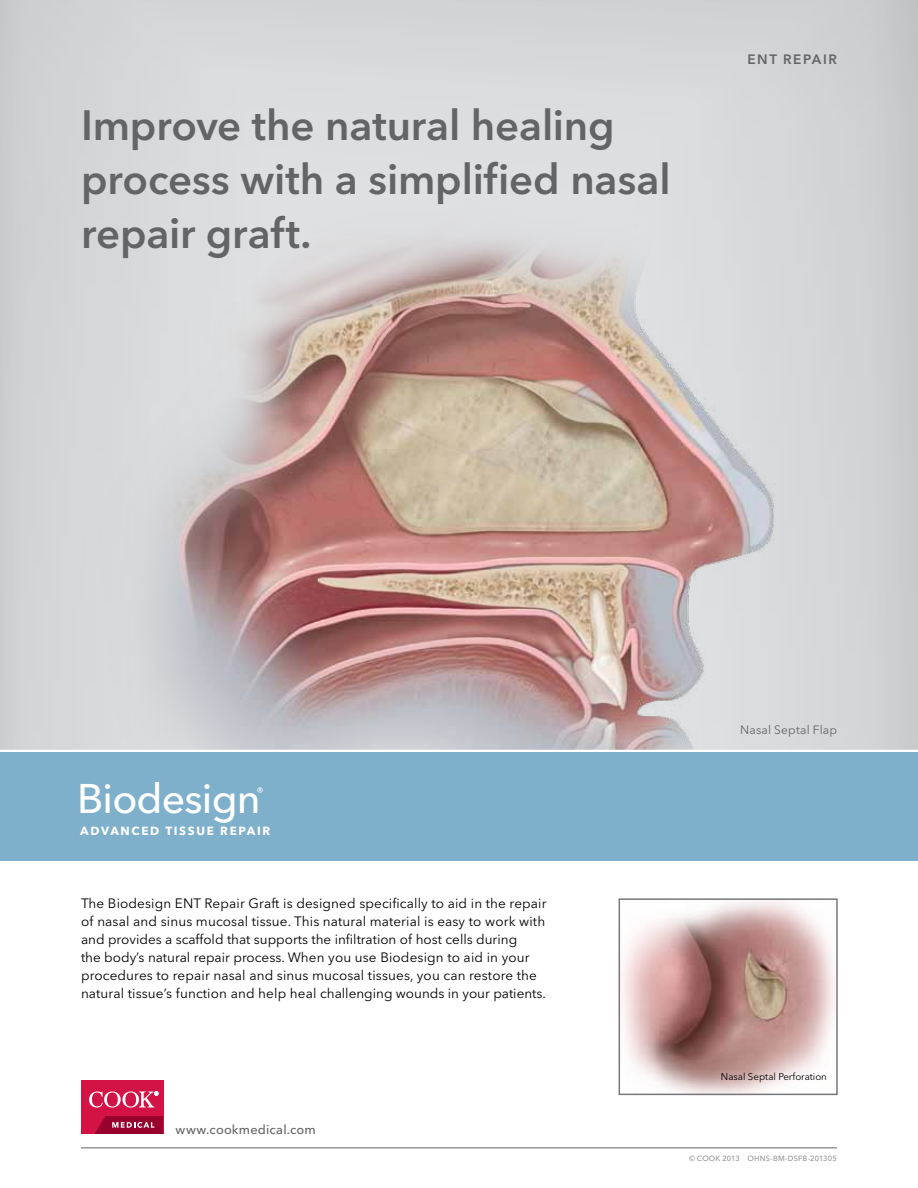
<style>
.page{position:relative;width:918px;height:1188px;background:#fff}
.page>*{position:absolute;margin:0;border:0;box-sizing:border-box;transform-origin:0 0}
.t1{font:600 42px/54px "Avenir Next LT Pro";letter-spacing:-.005em;color:#636466}
.t2{font:500 41.1px "Avenir Next LT Pro";letter-spacing:-.02em;color:#fff}
.t3{font:13.5px/18px "Avenir Next LT Pro";letter-spacing:.01em;color:#000}
.t4{font:600 13.5px "Avenir Next LT Pro";letter-spacing:.115em;color:#636466}
.t5{font:500 12.75px "Avenir Next LT Pro";letter-spacing:.015em;color:#636466}
.t6{font:500 12.15px "Avenir Next LT Pro";color:#fff}
.t7{font:12px "Avenir Next LT Pro";letter-spacing:.015em;color:#636466}
.t8{font:700 11.85px "Avenir Next LT Pro";letter-spacing:.14em;color:#fff}
.t9{font:9.75px "Avenir Next LT Pro";color:#000}
.t10{font:500 7.5px "Avenir Next LT Pro";letter-spacing:.015em;color:#939598}
</style>
<div class="page">
<hr style="left:81px;top:1148px;width:756px;height:1px;background:#636466">
<div style="left:81px;top:1080px;width:82px;height:54px;background:#d31245"></div>
<svg style="left:95px;top:1116px;width:68px;height:18px"></svg>
<svg style="left:89px;top:1091px;width:69px;height:17px"></svg>
<img style="left:0;top:173px;width:787px;height:577px">
<div style="left:0;top:753px;width:918px;height:108px;background:#7eb0cc"></div>
<img style="left:622px;top:901px;width:213px;height:191px">
<div style="left:619px;top:898px;width:219px;height:197px;border:2px solid #77787b"></div>
<h1 class="t1" style="left:81px;top:98px;width:591px">Improve the natural healing process with a simplified nasal repair graft.</h1>
<p class="t4" style="left:748px;top:51px;width:91px">ENT REPAIR</p>
<h2 class="t2" style="left:77px;top:774px;width:185px">Biodesign</h2>
<p class="t6" style="left:257px;top:785px;width:9px">®</p>
<p class="t8" style="left:80px;top:824px;width:192px">ADVANCED TISSUE REPAIR</p>
<p class="t3" style="left:81px;top:894px;width:467px">The Biodesign ENT Repair Graft is designed specifically to aid in the repair of nasal and sinus mucosal tissue. This natural material is easy to work with and provides a scaffold that supports the infiltration of host cells during<br>the body’s natural repair process. When you use Biodesign to aid in your procedures to repair nasal and sinus mucosal tissues, you can restore the natural tissue’s function and help heal challenging wounds in your patients.</p>
<p class="t5" style="left:176px;top:1122px;width:142px">www.cookmedical.com</p>
<p class="t7" style="left:740px;top:723px;width:99px">Nasal Septal Flap</p>
<p class="t9" style="left:721px;top:1071px;width:108px">Nasal Septal Perforation</p>
<p class="t10" style="left:689px;top:1154px;width:149px">© COOK 2013 OHNS-BM-DSFB-201305</p>
</div>
